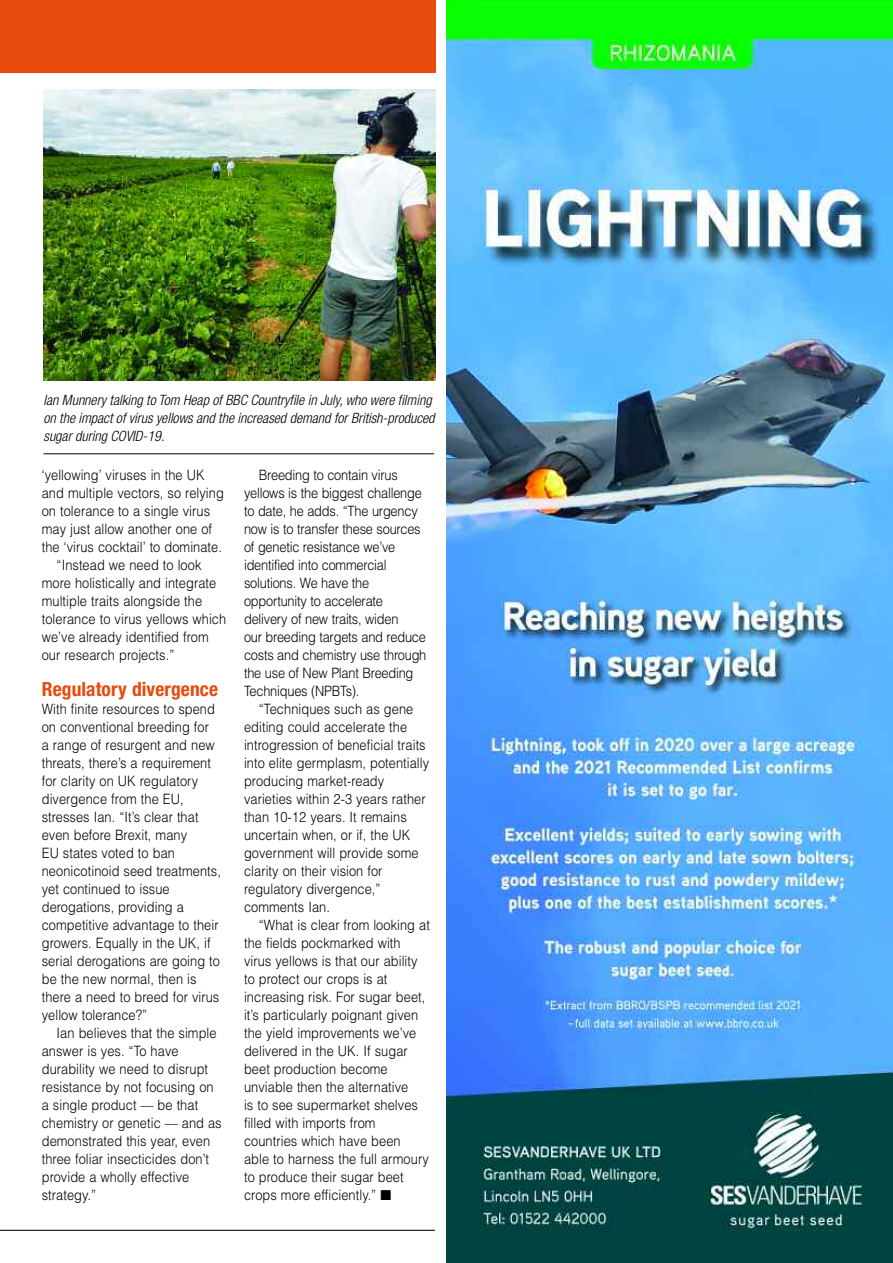
<style>
.page{position:relative;width:893px;height:1263px;background:#fff}
.page>*{position:absolute;margin:0;border:0;box-sizing:border-box;transform-origin:0 0}
.t1{font:700 condensed 19.5px "Helvetica Neue";letter-spacing:.005em;color:#e8490c}
.t2{font:300 14.25px/18px "Helvetica";letter-spacing:.005em;color:#000;scale:.9 1}
.t3{font:300 14.25px/18px "Helvetica";letter-spacing:-.015em;color:#000;scale:.9 1}
.t4{font:italic 300 condensed 14.25px/18px "Helvetica Neue";color:#000}
</style>
<div class="page">
<div style="left:0;top:0;width:436px;height:72px;background:#e8490c"></div>
<hr style="left:43px;top:453px;width:391px;height:1px;background:#000">
<img style="left:44px;top:89px;width:391px;height:292px">
<hr style="left:0;top:1230px;width:435px;height:1px;background:#000">
<img style="left:446px;top:0;width:447px;height:1263px">
<p class="t4" style="left:43px;top:392px;width:393px">Ian Munnery talking to Tom Heap of BBC Countryfile in July, who were filming on the impact of virus yellows and the increased demand for British-produced sugar during COVID-19.</p>
<p class="t3" style="left:244px;top:466px;width:204px;text-indent:15px">Breeding to contain virus yellows is the biggest challenge to date, he adds. “The urgency now is to transfer these sources of genetic resistance we’ve identified into commercial solutions. We have the opportunity to accelerate delivery of new traits, widen<br>our breeding targets and reduce costs and chemistry use through the use of New Plant Breeding<br>Techniques (NPBTs).</p>
<p class="t2" style="left:244px;top:700px;width:207px;text-indent:15px">“Techniques such as gene editing could accelerate the introgression of beneficial traits into elite germplasm, potentially producing market-ready varieties within 2-3 years rather than 10-12 years. It remains uncertain when, or if, the UK government will provide some clarity on their vision for regulatory divergence,” comments Ian.</p>
<p class="t2" style="left:244px;top:916px;width:208px;text-indent:15px">“What is clear from looking at the fields pockmarked with virus yellows is that our ability to protect our crops is at increasing risk. For sugar beet, it’s particularly poignant given the yield improvements we’ve delivered in the UK. If sugar beet production become unviable then the alternative<br>is to see supermarket shelves filled with imports from countries which have been<br>able to harness the full armoury to produce their sugar beet crops more efficiently.” ■</p>
<p class="t2" style="left:42px;top:466px;width:182px">‘yellowing’ viruses in the UK</p>
<p class="t2" style="left:42px;top:484px;width:204px">and multiple vectors, so relying</p>
<p class="t2" style="left:42px;top:502px;width:189px">on tolerance to a single virus</p>
<p class="t2" style="left:42px;top:520px;width:191px">may just allow another one of</p>
<p class="t2" style="left:42px;top:538px;width:202px">the ‘virus cocktail’ to dominate.</p>
<p class="t2" style="left:57px;top:556px;width:162px">“Instead we need to look</p>
<p class="t2" style="left:42px;top:574px;width:195px">more holistically and integrate</p>
<p class="t2" style="left:42px;top:592px;width:180px">multiple traits alongside the</p>
<p class="t2" style="left:42px;top:610px;width:206px">tolerance to virus yellows which</p>
<p class="t2" style="left:42px;top:628px;width:187px">we’ve already identified from</p>
<p class="t2" style="left:42px;top:646px;width:149px">our research projects.”</p>
<h1 class="t1" style="left:42px;top:682px;width:178px">Regulatory divergence</h1>
<p class="t2" style="left:42px;top:700px;width:201px">With finite resources to spend on conventional breeding for<br>a range of resurgent and new threats, there’s a requirement for clarity on UK regulatory divergence from the EU, stresses Ian. “It’s clear that even before Brexit, many<br>EU states voted to ban neonicotinoid seed treatments, yet continued to issue derogations, providing a competitive advantage to their growers. Equally in the UK, if serial derogations are going to be the new normal, then is there a need to breed for virus yellow tolerance?”</p>
<p class="t2" style="left:42px;top:1024px;width:201px;text-indent:15px">Ian believes that the simple answer is yes. “To have durability we need to disrupt resistance by not focusing on a single product –– be that chemistry or genetic –– and as demonstrated this year, even three foliar insecticides don’t provide a wholly effective strategy.”</p>
</div>
